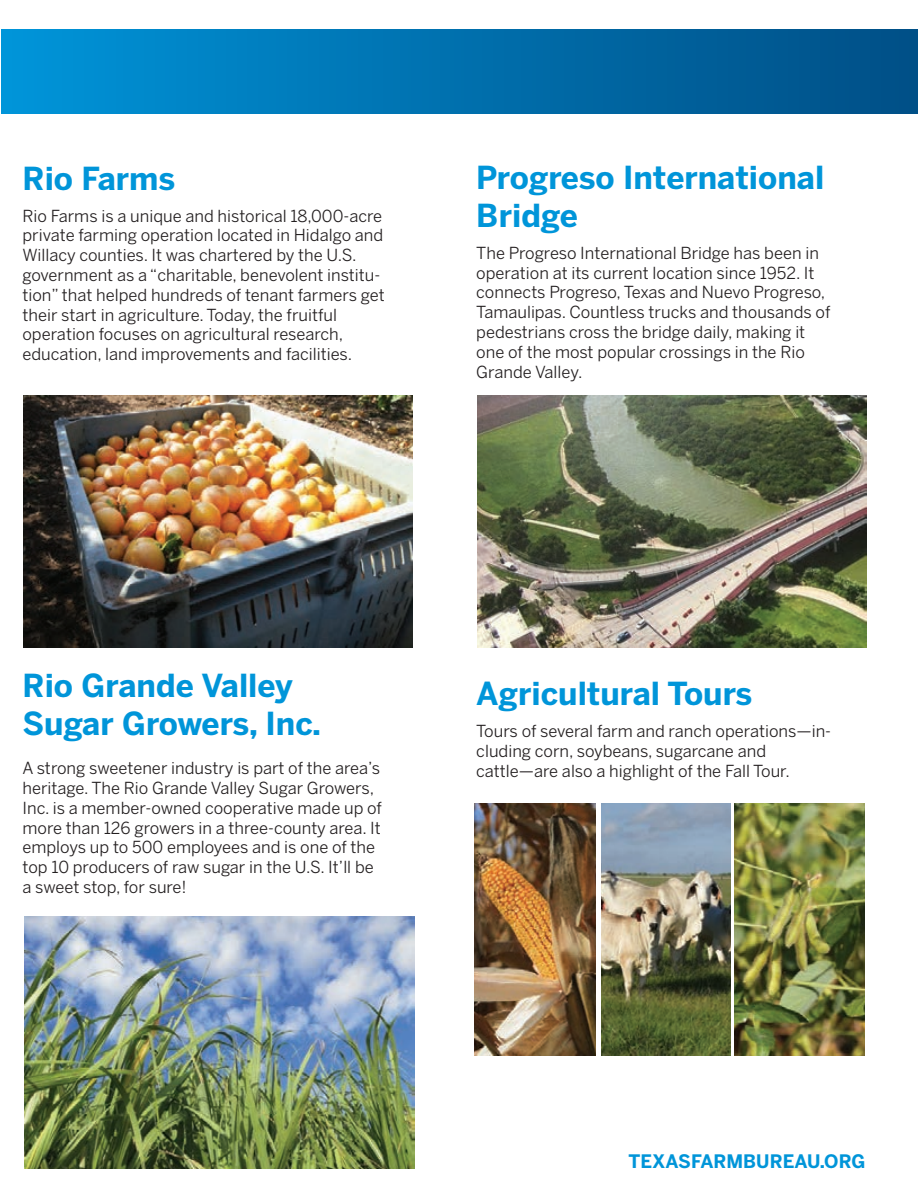
<style>
.page{position:relative;width:918px;height:1188px;background:#fff}
.page>*{position:absolute;margin:0;border:0;box-sizing:border-box;transform-origin:0 0}
.t1{font:700 31.5px/37.8px "Benton Sans";color:#0095d9}
.t2{font:700 18.45px "Benton Sans";color:#0095d9}
.t3{font:16.5px/19.8px "Benton Sans";color:#231f20}
</style>
<div class="page">
<div style="left:1px;top:30px;width:917px;height:83px;background:linear-gradient(to right,#0094d8,#004e85)"></div>
<img style="left:25px;top:916px;width:389px;height:252px">
<img style="left:24px;top:395px;width:389px;height:252px">
<img style="left:477px;top:396px;width:389px;height:252px">
<img style="left:601px;top:804px;width:129px;height:252px">
<img style="left:474px;top:804px;width:122px;height:252px">
<img style="left:735px;top:804px;width:130px;height:252px">
<h1 class="t1" style="left:22px;top:159px;width:154px">Rio Farms</h1>
<p class="t3" style="left:22px;top:206px;width:364px">Rio Farms is a unique and historical 18,000-acre private farming operation located in Hidalgo and Willacy counties. It was chartered by the U.S. government as a “charitable, benevolent institu&shy;tion” that helped hundreds of tenant farmers get their start in agriculture. Today, the fruitful operation focuses on agricultural research, education, land improvements and facilities.</p>
<h1 class="t1" style="left:476px;top:159px;width:349px">Progreso International<br>Bridge</h1>
<p class="t3" style="left:476px;top:243px;width:356px">The Progreso International Bridge has been in operation at its current location since 1952. It connects Progreso, Texas and Nuevo Progreso, Tamaulipas. Countless trucks and thousands of pedestrians cross the bridge daily, making it one of the most popular crossings in the Rio Grande Valley.</p>
<h1 class="t1" style="left:22px;top:666px;width:300px">Rio Grande Valley<br>Sugar Growers, Inc.</h1>
<p class="t3" style="left:22px;top:758px;width:361px">A strong sweetener industry is part of the area’s heritage. The Rio Grande Valley Sugar Growers, Inc. is a member-owned cooperative made up of more than 126 growers in a three-county area. It employs up to 500 employees and is one of the top 10 producers of raw sugar in the U.S. It’ll be a sweet stop, for sure!</p>
<h1 class="t1" style="left:476px;top:675px;width:278px">Agricultural Tours</h1>
<p class="t3" style="left:476px;top:721px;width:356px">Tours of several farm and ranch operations—in&shy;cluding corn, soybeans, sugarcane and cattle—are also a highlight of the Fall Tour.</p>
<p class="t2" style="left:629px;top:1151px;width:239px">TEXASFARMBUREAU.ORG</p>
</div>
